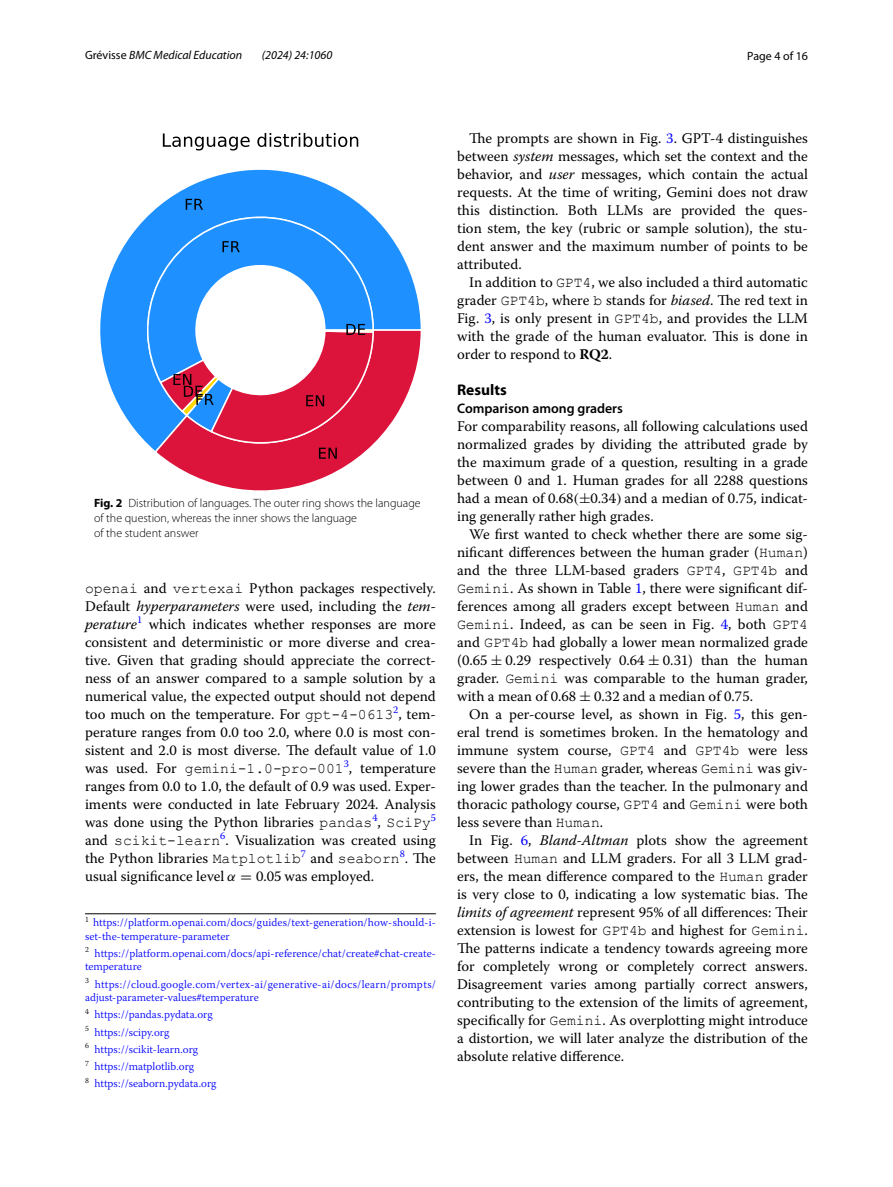
<style>
.page{position:relative;width:893px;height:1187px;background:#fff}
.page>*{position:absolute;margin:0;border:0;box-sizing:border-box;transform-origin:0 0}
.t1{font:700 15.45px "Myriad Pro";color:#000}
.t2{font:14.7px/18px "Warnock Pro";color:#000;text-align:justify}
.t3{font:600 13.8px "Myriad Pro";color:#000}
.t4{font:300 12px/15px "Myriad Pro";color:#000}
.t5{font:italic 12px "Myriad Pro";color:#000}
.t6{font:12px "Myriad Pro";color:#000}
.t7{font:300 11.25px/17.2px "Warnock Pro";color:#00f}
.s1{font-style:normal}
.s2{font-weight:700}
.s3{font-family:"Courier New"}
.s4{font-style:italic}
.s5{font-family:"MTMI2"}
.s6{font-family:"MTSYN5"}
.s7{font-family:"Warnock Pro Regular 6"}
.s8{color:#00f}
.s9{font-family:"Warnock Pro Regular 2"}
.s10{font-family:"MTMI"}
.s11{font-family:"MTSYN"}
.s12{font-family:"Warnock Pro Regular 3"}
.s13{font-family:"MTSYN2"}
.s14{font-family:"Warnock Pro Regular 4"}
.s15{font-family:"MTSYN3"}
.s16{font-family:"Warnock Pro Regular 5"}
.s17{font-family:"MTSYN4"}
</style>
<div class="page">
<svg style="left:100px;top:169px;width:321px;height:274px"></svg>
<svg style="left:164px;top:328px;width:257px;height:163px"></svg>
<svg style="left:147px;top:199px;width:228px;height:259px"></svg>
<svg style="left:163px;top:133px;width:87px;height:17px"></svg>
<svg style="left:257px;top:133px;width:101px;height:14px"></svg>
<hr style="left:85px;top:913px;width:351px;height:1px;background:#000">
<p class="t5" style="left:85px;top:48px;width:159px"><span class="s1">Grévisse</span> BMC Medical Education</p>
<p class="t5" style="left:262px;top:48px;width:72px">(2024) 24:1060</p>
<p class="t6" style="left:747px;top:48px;width:62px">Page 4 of 16</p>
<p class="t4" style="left:94px;top:495px;width:328px"><span class="s2">Fig. 2</span> Distribution of languages. The outer ring shows the language of the question, whereas the inner shows the language<br>of the student answer</p>
<p class="t2" style="left:85px;top:578px;width:352px"><span class="s3">openai</span> and <span class="s3">vertexai</span> Python packages respectively.<br>Default <span class="s4">hyperparameters</span> were used, including the <span class="s4">tem&shy;perature</span><sup>1</sup> which indicates whether responses are more consistent and deterministic or more diverse and crea&shy;tive. Given that grading should appreciate the correct&shy;ness of an answer compared to a sample solution by a numerical value, the expected output should not depend too much on the temperature. For <span class="s3">gpt-4-0613</span><sup>2</sup>, tem&shy;perature ranges from 0.0 too 2.0, where 0.0 is most con&shy;sistent and 2.0 is most diverse. The default value of 1.0 was used. For <span class="s3">gemini-1.0-pro-001</span><sup>3</sup>, temperature ranges from 0.0 to 1.0, the default of 0.9 was used. Exper&shy;iments were conducted in late February 2024. Analysis was done using the Python libraries <span class="s3">pandas</span><sup>4</sup>, <span class="s3">SciPy</span><sup>5 </sup>and <span class="s3">scikit-learn</span><sup>6</sup>. Visualization was created using the Python libraries <span class="s3">Matplotlib</span><sup>7</sup> and <span class="s3">seaborn</span><sup>8</sup>. The usual significance level <span class="s5">α</span> <span class="s6">=</span> <span class="s7">0.05</span> was employed.</p>
<p class="t7" style="left:85px;top:915px;width:352px;line-height:13.5px"><sup>1</sup> https://platform.openai.com/docs/guides/text-generation/how-should-i&shy;set-the-temperature-parameter</p>
<p class="t7" style="left:85px;top:946px;width:352px;line-height:13.5px"><sup>2</sup> https://platform.openai.com/docs/api-reference/chat/create#chat-create&shy;temperature</p>
<p class="t7" style="left:85px;top:976px;width:352px;line-height:13.5px"><sup>3</sup> https://cloud.google.com/vertex-ai/generative-ai/docs/learn/prompts/ adjust-parameter-values#temperature</p>
<p class="t7" style="left:85px;top:1005px;width:133px"><sup>4</sup> https://pandas.pydata.org<br><sup>5</sup> https://scipy.org<br><sup>6</sup> https://scikit-learn.org<br><sup>7</sup> https://matplotlib.org<br><sup>8</sup> https://seaborn.pydata.org</p>
<p class="t2" style="left:457px;top:128px;width:352px;text-indent:12px">The prompts are shown in Fig. <span class="s8">3</span>. GPT-4 distinguishes between <span class="s4">system</span> messages, which set the context and the behavior, and <span class="s4">user</span> messages, which contain the actual requests. At the time of writing, Gemini does not draw this distinction. Both LLMs are provided the ques&shy;tion stem, the key (rubric or sample solution), the stu&shy;dent answer and the maximum number of points to be attributed.</p>
<p class="t2" style="left:457px;top:272px;width:352px;text-indent:12px">In addition to <span class="s3">GPT4</span>, we also included a third automatic grader <span class="s3">GPT4b</span>, where <span class="s3">b</span> stands for <span class="s4">biased</span>. The red text in Fig. <span class="s8">3</span>, is only present in <span class="s3">GPT4b</span>, and provides the LLM with the grade of the human evaluator. This is done in order to respond to <span class="s2">RQ2</span>.</p>
<p class="t1" style="left:457px;top:379px;width:51px">Results</p>
<p class="t3" style="left:457px;top:399px;width:167px">Comparison among graders</p>
<p class="t2" style="left:457px;top:416px;width:352px">For comparability reasons, all following calculations used normalized grades by dividing the attributed grade by the maximum grade of a question, resulting in a grade between 0 and 1. Human grades for all 2288 questions had a mean of <span class="s9">0.68</span><span class="s10">(</span><span class="s11">±</span><span class="s9">0.34</span><span class="s10">)</span> and a median of 0.75, indicat&shy;ing generally rather high grades.</p>
<p class="t2" style="left:457px;top:524px;width:352px;text-indent:12px">We first wanted to check whether there are some sig&shy;nificant differences between the human grader (<span class="s3">Human</span>) and the three LLM-based graders <span class="s3">GPT4</span>, <span class="s3">GPT4b</span> and <span class="s3">Gemini</span>. As shown in Table <span class="s8">1</span>, there were significant dif&shy;ferences among all graders except between <span class="s3">Human</span> and <span class="s3">Gemini</span>. Indeed, as can be seen in Fig. <span class="s8">4</span>, both <span class="s3">GPT4 </span>and <span class="s3">GPT4b</span> had globally a lower mean normalized grade (<span class="s12">0.65</span> <span class="s13">±</span> <span class="s12">0.29</span> respectively <span class="s14">0.64</span> <span class="s15">±</span> <span class="s14">0.31</span>) than the human grader. <span class="s3">Gemini</span> was comparable to the human grader, with a mean of <span class="s16">0.68</span> <span class="s17">±</span> <span class="s16">0.32</span> and a median of 0.75.</p>
<p class="t2" style="left:457px;top:704px;width:352px;text-indent:12px">On a per-course level, as shown in Fig. <span class="s8">5</span>, this gen&shy;eral trend is sometimes broken. In the hematology and immune system course, <span class="s3">GPT4</span> and <span class="s3">GPT4b</span> were less severe than the <span class="s3">Human</span> grader, whereas <span class="s3">Gemini</span> was giv&shy;ing lower grades than the teacher. In the pulmonary and thoracic pathology course, <span class="s3">GPT4</span> and <span class="s3">Gemini</span> were both less severe than <span class="s3">Human</span>.</p>
<p class="t2" style="left:457px;top:830px;width:352px;text-indent:12px">In Fig. <span class="s8">6</span>, <span class="s4">Bland-Altman</span> plots show the agreement between <span class="s3">Human</span> and LLM graders. For all 3 LLM grad&shy;ers, the mean difference compared to the <span class="s3">Human</span> grader is very close to 0, indicating a low systematic bias. The <span class="s4">limits of agreement</span> represent 95% of all differences: Their extension is lowest for <span class="s3">GPT4b</span> and highest for <span class="s3">Gemini</span>.<br>The patterns indicate a tendency towards agreeing more for completely wrong or completely correct answers.<br>Disagreement varies among partially correct answers, contributing to the extension of the limits of agreement, specifically for <span class="s3">Gemini</span>. As overplotting might introduce a distortion, we will later analyze the distribution of the absolute relative difference.</p>
</div>
